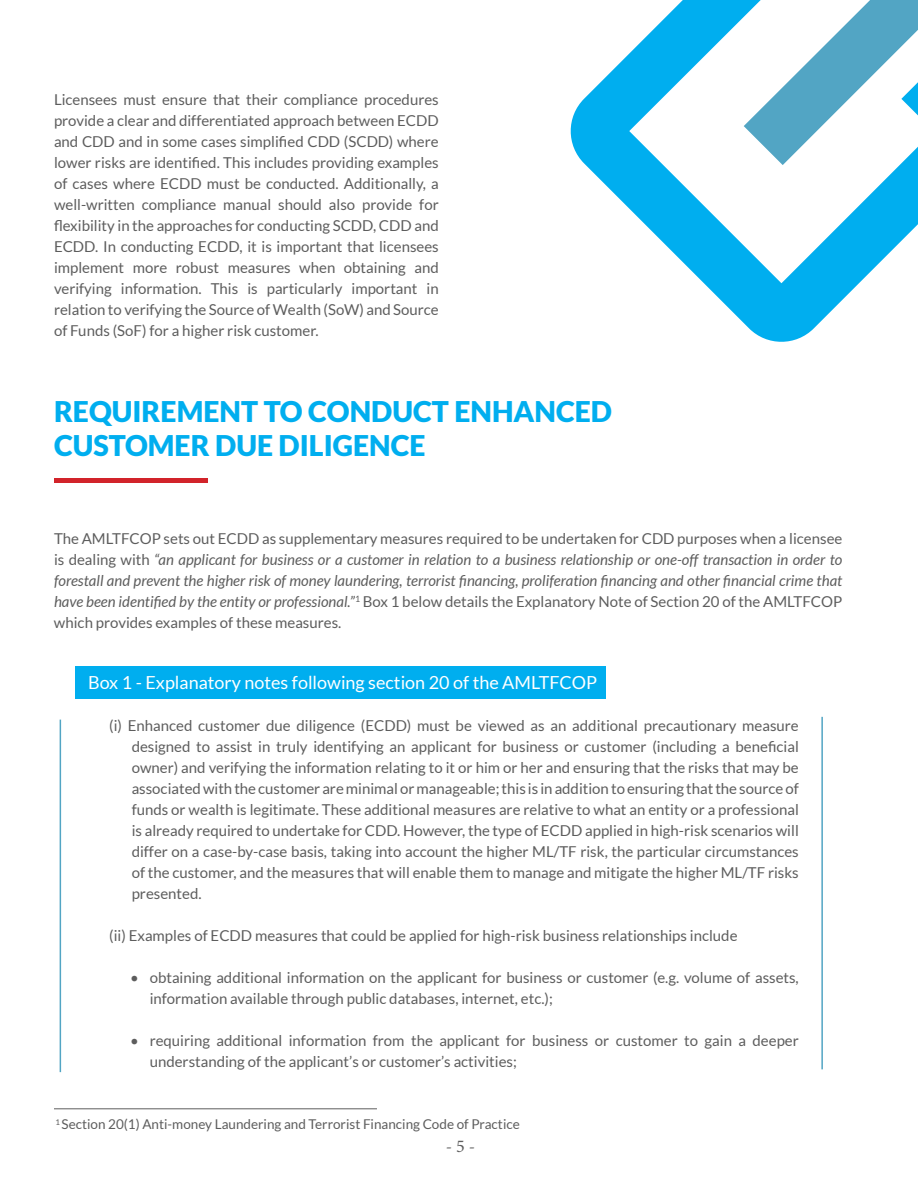
<style>
.page{position:relative;width:918px;height:1188px;background:#fff}
.page>*{position:absolute;margin:0;border:0;box-sizing:border-box;transform-origin:0 0}
.t1{font:900 28.5px/34.2px "Lato";color:#00aeef}
.t2{font:18px "Lato";color:#fff}
.t3{font:18px "Minion Pro";color:#5d5d5d}
.t4{font:15px/21px "Lato";color:#5d5d5d;text-align:justify}
.t5{font:italic 15px/21px "Lato";color:#5d5d5d;text-align:justify}
.t6{font:13.5px "Lato";color:#5d5d5d}
.s1{font-style:normal}
</style>
<div class="page">
<div style="left:75px;top:666px;width:530px;height:33px;background:#00aeef"></div>
<svg style="left:570px;top:0;width:348px;height:342px"></svg>
<svg style="left:744px;top:0;width:174px;height:165px"></svg>
<hr style="left:60px;top:720px;width:1px;height:352px;background:#52a5c4">
<hr style="left:821px;top:717px;width:2px;height:352px;background:#52a5c4">
<div style="left:54px;top:478px;width:153px;height:5px;background:#d2232a"></div>
<hr style="left:54px;top:1108px;width:323px;height:1px;background:#5d5d5d">
<p class="t4" style="left:54px;top:89px;width:386px">Licensees must ensure that their compliance procedures provide a clear and differentiated approach between ECDD and CDD and in some cases simplified CDD (SCDD) where lower risks are identified. This includes providing examples of cases where ECDD must be conducted. Additionally, a well-written compliance manual should also provide for flexibility in the approaches for conducting SCDD, CDD and ECDD. In conducting ECDD, it is important that licensees implement more robust measures when obtaining and verifying information. This is particularly important in relation to verifying the Source of Wealth (SoW) and Source of Funds (SoF) for a higher risk customer.</p>
<h1 class="t1" style="left:54px;top:394px;width:560px">REQUIREMENT TO CONDUCT ENHANCED<br>CUSTOMER DUE DILIGENCE</h1>
<p class="t5" style="left:54px;top:528px;width:790px"><span class="s1">The AMLTFCOP sets out ECDD as supplementary measures required to be undertaken for CDD purposes when a licensee is dealing with</span> “an applicant for business or a customer in relation to a business relationship or one-off transaction in order to forestall and prevent the higher risk of money laundering, terrorist financing, proliferation financing and other financial crime that have been identified by the entity or professional.”<sup>1</sup> <span class="s1">Box 1 below details the Explanatory Note of Section 20 of the AMLTFCOP which provides examples of these measures.</span></p>
<p class="t2" style="left:88px;top:673px;width:511px">Box 1 - Explanatory notes following section 20 of the AMLTFCOP</p>
<p class="t4" style="left:132px;top:715px;width:669px;text-indent:-22px">(i) Enhanced customer due diligence (ECDD) must be viewed as an additional precautionary measure designed to assist in truly identifying an applicant for business or customer (including a beneficial owner) and verifying the information relating to it or him or her and ensuring that the risks that may be associated with the customer are minimal or manageable; this is in addition to ensuring that the source of funds or wealth is legitimate. These additional measures are relative to what an entity or a professional is already required to undertake for CDD. However, the type of ECDD applied in high-risk scenarios will differ on a case-by-case basis, taking into account the higher ML/TF risk, the particular circumstances of the customer, and the measures that will enable them to manage and mitigate the higher ML/TF risks presented.</p>
<p class="t4" style="left:109px;top:925px;width:630px">(ii) Examples of ECDD measures that could be applied for high-risk business relationships include</p>
<p class="t4" style="left:150px;top:967px;width:651px;text-indent:-20px">• obtaining additional information on the applicant for business or customer (e.g. volume of assets, information available through public databases, internet, etc.);</p>
<p class="t4" style="left:150px;top:1030px;width:651px;text-indent:-20px">• requiring additional information from the applicant for business or customer to gain a deeper understanding of the applicant’s or customer’s activities;</p>
<p class="t6" style="left:56px;top:1117px;width:466px"><sup>1</sup> Section 20(1) Anti-money Laundering and Terrorist Financing Code of Practice</p>
<p class="t3" style="left:446px;top:1134px;width:31px">- 5 -</p>
</div>
